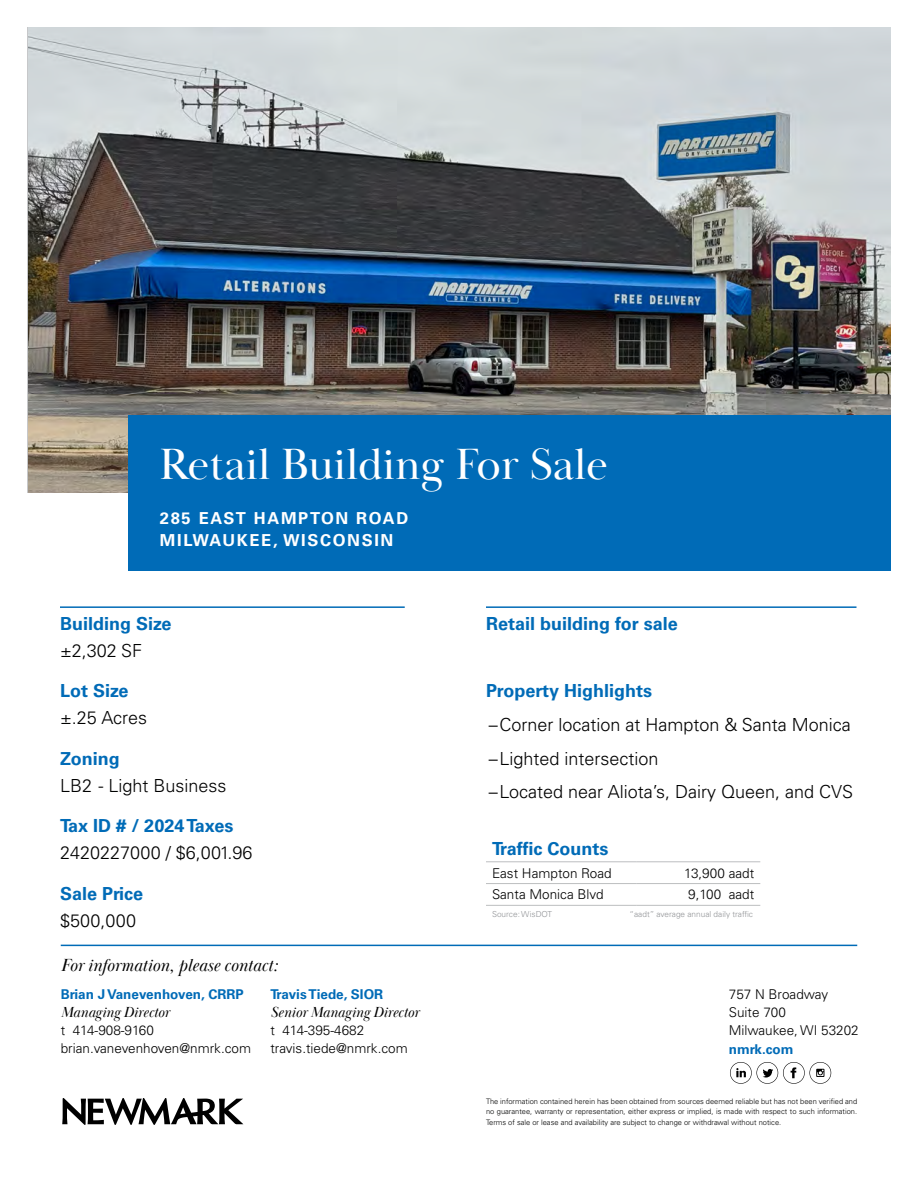
<style>
.page{position:relative;width:918px;height:1188px;background:#fff}
.page>*{position:absolute;margin:0;border:0;box-sizing:border-box;transform-origin:0 0}
.t1{font:45px "Baskerville Display PT";color:#fff}
.t2{font:300 18px/33.8px "Univers LT Pro 45";color:#000100}
.t3{font:700 18px "Univers LT Pro 65";color:#006bb7}
.t4{font:italic 18px "Baskerville Display PT";color:#000100}
.t5{font:700 16.5px/22.5px "Univers LT Pro 65";letter-spacing:.1em;color:#fff}
.t6{font:italic 15px "Baskerville Display PT";color:#000100}
.t7{font:300 13.5px/18px "Univers LT Pro 45";color:#000100}
.t8{font:700 13.5px "Univers LT Pro 65";color:#006bb7}
.t9{font:300 8.25px "Univers LT Pro 45";color:#939598}
.t10{font:300 7.5px/10.5px "Univers LT Pro 45";color:#000100;text-align:justify}
</style>
<div class="page">
<img style="left:28px;top:27px;width:863px;height:466px">
<svg style="left:730px;top:1062px;width:101px;height:22px"></svg>
<svg style="left:62px;top:1098px;width:181px;height:27px"></svg>
<hr style="left:61px;top:945px;width:796px;height:1px;background:#006bb7">
<div style="left:129px;top:415px;width:762px;height:155px;background:#006bb7"></div>
<hr style="left:60px;top:606px;width:345px;height:2px;background:#006bb7">
<hr style="left:486px;top:606px;width:370px;height:2px;background:#006bb7">
<hr style="left:486px;top:905px;width:151px;height:1px;background:#bcbec0">
<hr style="left:637px;top:905px;width:123px;height:1px;background:#bcbec0">
<hr style="left:486px;top:861px;width:151px;height:1px;background:#bcbec0">
<hr style="left:637px;top:861px;width:123px;height:1px;background:#bcbec0">
<hr style="left:486px;top:883px;width:151px;height:1px;background:#bcbec0">
<hr style="left:637px;top:883px;width:123px;height:1px;background:#bcbec0">
<h1 class="t1" style="left:159px;top:437px;width:450px">Retail Building For Sale</h1>
<h3 class="t5" style="left:160px;top:506px;width:250px">285 EAST HAMPTON ROAD<br>MILWAUKEE, WISCONSIN</h3>
<h2 class="t3" style="left:60px;top:611px;width:113px">Building Size</h2>
<h2 class="t2" style="left:60px;top:633px;width:84px">±2,302 SF</h2>
<h2 class="t3" style="left:60px;top:678px;width:70px">Lot Size</h2>
<h2 class="t2" style="left:60px;top:700px;width:89px">±.25 Acres</h2>
<h2 class="t3" style="left:60px;top:746px;width:61px">Zoning</h2>
<h2 class="t2" style="left:60px;top:768px;width:168px">LB2 - Light Business</h2>
<h2 class="t3" style="left:60px;top:813px;width:175px">Tax ID # / 2024 Taxes</h2>
<h2 class="t2" style="left:60px;top:835px;width:194px">2420227000 / $6,001.96</h2>
<h2 class="t3" style="left:60px;top:881px;width:85px">Sale Price</h2>
<h2 class="t2" style="left:60px;top:903px;width:78px">$500,000</h2>
<h2 class="t4" style="left:61px;top:955px;width:218px">For information, please contact:</h2>
<h3 class="t8" style="left:61px;top:985px;width:184px">Brian J Vanevenhoven, CRRP</h3>
<h3 class="t6" style="left:61px;top:1004px;width:110px">Managing Director</h3>
<h3 class="t7" style="left:61px;top:1021px;width:192px">t 414-908-9160 brian.vanevenhoven@nmrk.com</h3>
<h3 class="t8" style="left:270px;top:985px;width:114px">Travis Tiede, SIOR</h3>
<h3 class="t6" style="left:270px;top:1004px;width:150px">Senior Managing Director</h3>
<h3 class="t7" style="left:270px;top:1021px;width:139px">t 414-395-4682 travis.tiede@nmrk.com</h3>
<h2 class="t3" style="left:486px;top:611px;width:193px">Retail building for sale</h2>
<h2 class="t3" style="left:486px;top:678px;width:168px">Property Highlights</h2>
<h2 class="t2" style="left:489px;top:707px;width:366px">–Corner location at Hampton &amp; Santa Monica –Lighted intersection<br>–Located near Aliota’s, Dairy Queen, and CVS</h2>
<h2 class="t3" style="left:492px;top:836px;width:118px">Traffic Counts</h2>
<h3 class="t7" style="left:492px;top:863px;width:121px">East Hampton Road</h3>
<h3 class="t7" style="left:684px;top:863px;width:72px">13,900 aadt</h3>
<h3 class="t7" style="left:492px;top:885px;width:113px">Santa Monica Blvd</h3>
<h3 class="t7" style="left:688px;top:885px;width:68px">9,100 aadt</h3>
<p class="t9" style="left:492px;top:909px;width:62px">Source: WisDOT</p>
<p class="t9" style="left:630px;top:909px;width:125px">“aadt” average annual daily traffic</p>
<h3 class="t7" style="left:729px;top:985px;width:131px">757 N Broadway<br>Suite 700<br>Milwaukee, WI 53202</h3>
<h3 class="t8" style="left:729px;top:1039px;width:66px">nmrk.com</h3>
<p class="t10" style="left:486px;top:1096px;width:373px">The information contained herein has been obtained from sources deemed reliable but has not been verified and no guarantee, warranty or representation, either express or implied, is made with respect to such information.<br>Terms of sale or lease and availability are subject to change or withdrawal without notice.</p>
</div>
